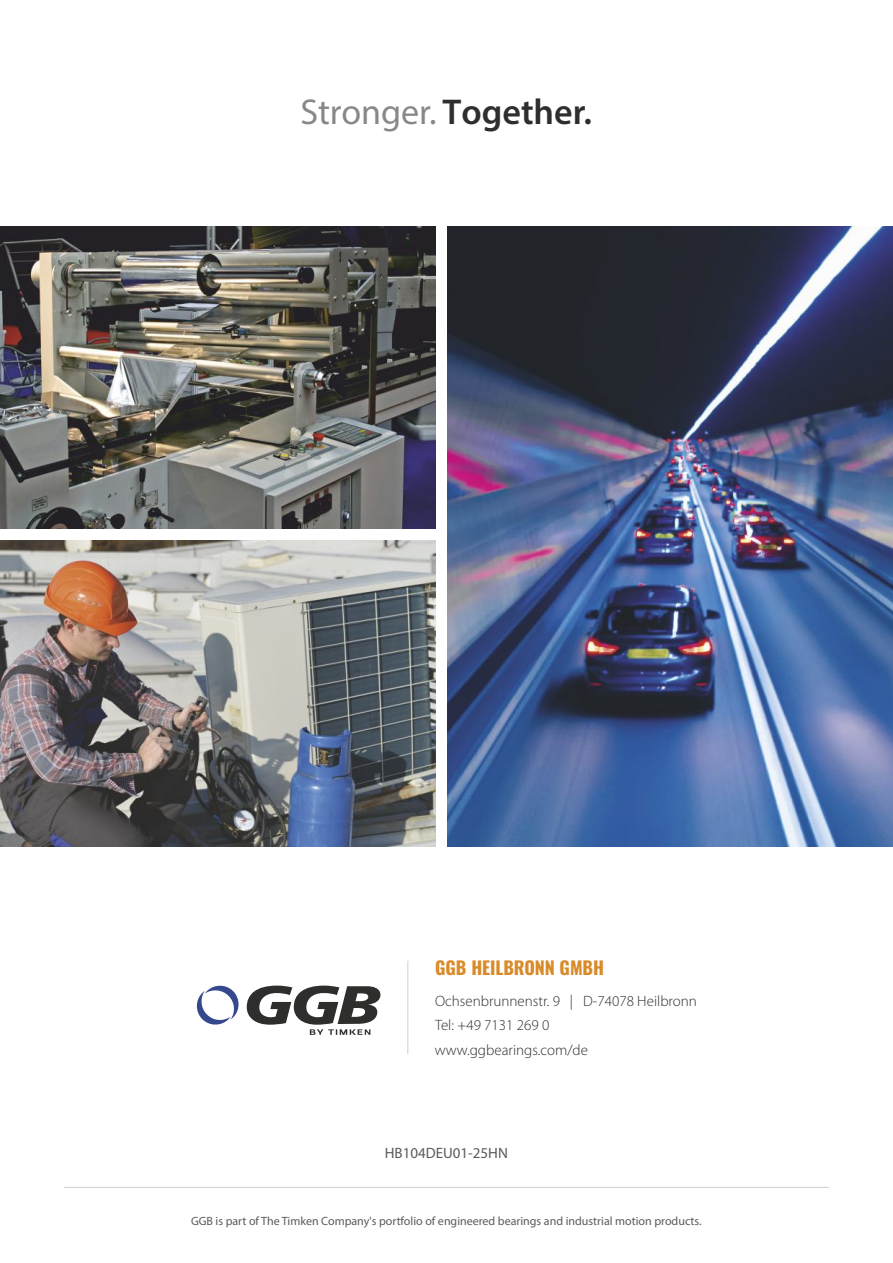
<style>
.page{position:relative;width:893px;height:1263px;background:#fff}
.page>*{position:absolute;margin:0;border:0;box-sizing:border-box;transform-origin:0 0}
.t1{font:36px "Myriad Pro";color:#888887}
.t2{font:700 18px "Oswald";letter-spacing:-.005em;color:#d98a29}
.t3{font:300 15px/24.3px "Myriad Pro";color:#2e2e2d}
.t4{font:15px "Myriad Pro";color:#5c5b5b}
.t5{font:12px "Myriad Pro";color:#5c5b5b}
.s1{font-weight:600;color:#2e2e2d}
</style>
<div class="page">
<img style="left:447px;top:226px;width:446px;height:620px">
<img style="left:0;top:540px;width:436px;height:306px">
<img style="left:0;top:226px;width:436px;height:302px">
<hr style="left:64px;top:1187px;width:765px;height:1px;background:#cecfcf">
<hr style="left:407px;top:961px;width:1px;height:93px;background:#cecfcf">
<svg style="left:196px;top:985px;width:43px;height:40px"></svg>
<svg style="left:247px;top:985px;width:133px;height:50px"></svg>
<h1 class="t1" style="left:300px;top:97px;width:293px">Stronger. <span class="s1">Together.</span></h1>
<h2 class="t2" style="left:435px;top:956px;width:170px">GGB HEILBRONN GMBH</h2>
<p class="t3" style="left:435px;top:990px;width:263px">Ochsenbrunnenstr. 9 | D-74078 Heilbronn<br>Tel: +49 7131 269 0 www.ggbearings.com/de</p>
<p class="t4" style="left:385px;top:1147px;width:125px">HB104DEU01-25HN</p>
<p class="t5" style="left:191px;top:1216px;width:512px">GGB is part of The Timken Company's portfolio of engineered bearings and industrial motion products.</p>
</div>
